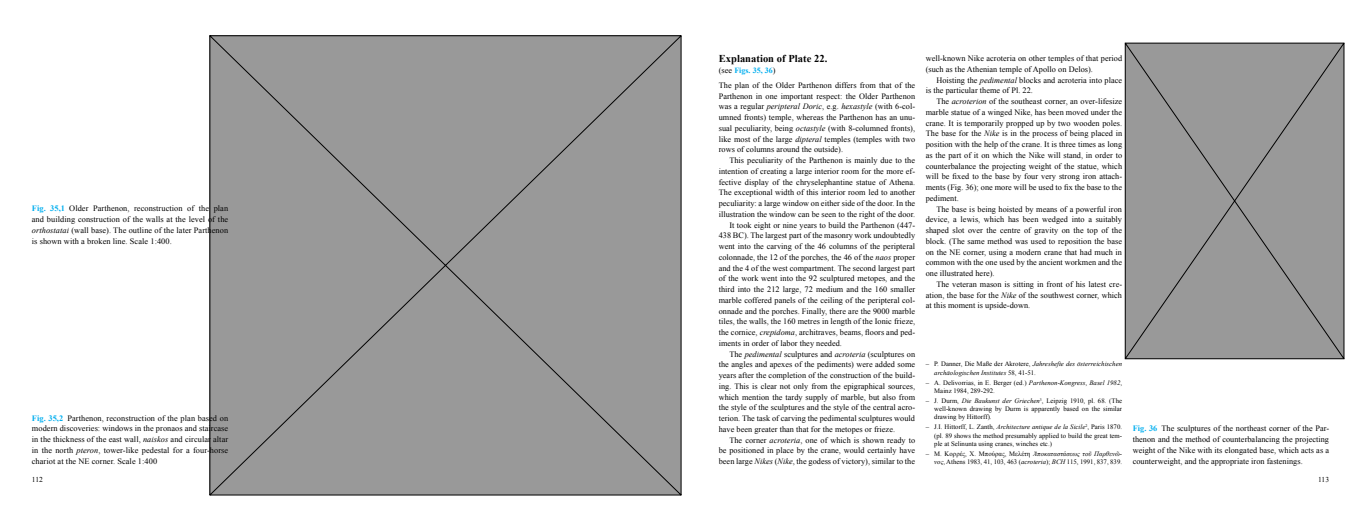
<style>
.page{position:relative;width:1361px;height:511px;background:#fff}
.page>*{position:absolute;margin:0;border:0;box-sizing:border-box;transform-origin:0 0}
.t1{font:700 10.5px "Times New Roman";letter-spacing:.005em;color:#000}
.t2{font:8.25px/10.7px "Times New Roman";letter-spacing:.005em;color:#000;text-align:justify}
.t3{font:700 7.95px "Times New Roman";letter-spacing:.005em;color:#00aeef}
.t4{font:7.5px "Times New Roman";letter-spacing:-.02em;color:#000}
.t5{font:6.75px/8.2px "Times New Roman";letter-spacing:.005em;color:#000;text-align:justify}
.t6{font:italic 6.75px/8.2px "Times New Roman";letter-spacing:.005em;color:#000}
.s1{font-weight:700;color:#00aeef}
.s2{font-style:italic}
.s3{font-weight:400;font-size:8.25px;color:#000}
.s4{font-style:normal}
</style>
<div class="page">
<div style="left:209px;top:35px;width:472px;height:460px;background:#999"></div>
<div style="left:1125px;top:43px;width:219px;height:316px;background:#999"></div>
<p class="t2" style="left:32px;top:202px;width:198px"><span class="s1">Fig. 35,1</span> Older Parthenon, reconstruction of the plan and building construction of the walls at the level of the <span class="s2">orthostatai</span> (wall base). The outline of the later Parthenon is shown with a broken line. Scale 1:400.</p>
<p class="t2" style="left:32px;top:412px;width:198px"><span class="s1">Fig. 35,2</span> Parthenon, reconstruction of the plan based on modern discoveries: windows in the pronaos and staircase in the thickness of the east wall, <span class="s2">naiskos</span> and circular altar in the north <span class="s2">pteron</span>, tower-like pedestal for a four-horse chariot at the NE corner. Scale 1:400</p>
<p class="t1" style="left:719px;top:52px;width:110px">Explanation of Plate 22.</p>
<p class="t3" style="left:719px;top:65px;width:58px"><span class="s3">(see</span> Figs. 35, 36<span class="s3">)</span></p>
<p class="t2" style="left:719px;top:80px;width:198px">The plan of the Older Parthenon differs from that of the Parthenon in one important respect: the Older Parthenon was a regular <span class="s2">peripteral Doric</span>, e.g. <span class="s2">hexastyle</span> (with 6-col&shy;umned fronts) temple, whereas the Parthenon has an unu&shy;sual peculiarity, being <span class="s2">octastyle</span> (with 8-columned fronts), like most of the large <span class="s2">dipteral</span> temples (temples with two rows of columns around the outside).</p>
<p class="t2" style="left:729px;top:155px;width:187px">This peculiarity of the Parthenon is mainly due to the</p>
<p class="t2" style="left:719px;top:165px;width:198px">intention of creating a large interior room for the more ef-</p>
<p class="t2" style="left:719px;top:176px;width:198px">fective display of the chryselephantine statue of Athena.</p>
<p class="t2" style="left:719px;top:187px;width:198px">The exceptional width of this interior room led to another</p>
<p class="t2" style="left:719px;top:198px;width:198px">peculiarity: a large window on either side of the door. In the</p>
<p class="t2" style="left:719px;top:208px;width:198px">illustration the window can be seen to the right of the door.</p>
<p class="t2" style="left:729px;top:219px;width:187px">It took eight or nine years to build the Parthenon (447-</p>
<p class="t2" style="left:719px;top:230px;width:198px">438 BC). The largest part of the masonry work undoubtedly</p>
<p class="t2" style="left:719px;top:241px;width:198px">went into the carving of the 46 columns of the peripteral</p>
<p class="t2" style="left:719px;top:251px;width:198px">colonnade, the 12 of the porches, the 46 of the <span class="s2">naos</span> proper</p>
<p class="t2" style="left:719px;top:262px;width:198px">and the 4 of the west compartment. The second largest part</p>
<p class="t2" style="left:719px;top:273px;width:198px">of the work went into the 92 sculptured metopes, and the</p>
<p class="t2" style="left:719px;top:283px;width:198px">third into the 212 large, 72 medium and the 160 smaller</p>
<p class="t2" style="left:719px;top:294px;width:198px">marble coffered panels of the ceiling of the peripteral col-</p>
<p class="t2" style="left:719px;top:305px;width:198px">onnade and the porches. Finally, there are the 9000 marble</p>
<p class="t2" style="left:719px;top:316px;width:198px">tiles, the walls, the 160 metres in length of the Ionic frieze,</p>
<p class="t2" style="left:719px;top:326px;width:198px">the cornice, <span class="s2">crepidoma</span>, architraves, beams, floors and ped-</p>
<p class="t2" style="left:719px;top:337px;width:125px">iments in order of labor they needed.</p>
<p class="t2" style="left:729px;top:348px;width:187px">The <span class="s2">pedimental</span> sculptures and <span class="s2">acroteria</span> (sculptures on</p>
<p class="t2" style="left:719px;top:359px;width:198px">the angles and apexes of the pediments) were added some</p>
<p class="t2" style="left:719px;top:369px;width:197px">years after the completion of the construction of the build-</p>
<p class="t2" style="left:719px;top:380px;width:198px">ing. This is clear not only from the epigraphical sources,</p>
<p class="t2" style="left:719px;top:391px;width:198px">which mention the tardy supply of marble, but also from</p>
<p class="t2" style="left:719px;top:402px;width:198px">the style of the sculptures and the style of the central acro-</p>
<p class="t2" style="left:719px;top:412px;width:198px">terion. The task of carving the pedimental sculptures would</p>
<p class="t2" style="left:719px;top:423px;width:178px">have been greater than that for the metopes or frieze.</p>
<p class="t2" style="left:729px;top:434px;width:187px">The corner <span class="s2">acroteria</span>, one of which is shown ready to</p>
<p class="t2" style="left:719px;top:444px;width:198px">be positioned in place by the crane, would certainly have</p>
<p class="t2" style="left:719px;top:455px;width:198px">been large <span class="s2">Nikes</span> (<span class="s2">Nike</span>, the godess of victory), similar to the</p>
<p class="t2" style="left:925px;top:53px;width:198px">well-known Nike acroteria on other temples of that period (such as the Athenian temple of Apollo on Delos).</p>
<p class="t2" style="left:925px;top:74px;width:198px;text-indent:11px">Hoisting the <span class="s2">pedimental</span> blocks and acroteria into place is the particular theme of Pl. 22.</p>
<p class="t2" style="left:925px;top:96px;width:198px;text-indent:11px">The <span class="s2">acroterion</span> of the southeast corner, an over-lifesize marble statue of a winged Nike, has been moved under the crane. It is temporarily propped up by two wooden poles.<br>The base for the <span class="s2">Nike</span> is in the process of being placed in position with the help of the crane. It is three times as long as the part of it on which the Nike will stand, in order to counterbalance the projecting weight of the statue, which will be fixed to the base by four very strong iron attach&shy;ments (Fig. 36); one more will be used to fix the base to the pediment.</p>
<p class="t2" style="left:925px;top:203px;width:198px;text-indent:11px">The base is being hoisted by means of a powerful iron device, a lewis, which has been wedged into a suitably shaped slot over the centre of gravity on the top of the block. (The same method was used to reposition the base on the NE corner, using a modern crane that had much in common with the one used by the ancient workmen and the one illustrated here).</p>
<p class="t2" style="left:925px;top:278px;width:198px;text-indent:11px">The veteran mason is sitting in front of his latest cre&shy;ation, the base for the <span class="s2">Nike</span> of the southwest corner, which at this moment is upside-down.</p>
<p class="t6" style="left:934px;top:359px;width:189px;text-indent:-9px"><span class="s4">‒ P. Danner, Die Maße der Akrotere,</span> Jahreshefte des österreichischen archäologischen Institutes <span class="s4">58, 41-51.</span></p>
<p class="t5" style="left:934px;top:378px;width:189px;text-indent:-9px">‒ A. Delivorrias, in E. Berger (ed.) <span class="s2">Parthenon-Kongress</span>, <span class="s2">Basel 1982</span>,<br>Mainz 1984, 289-292.</p>
<p class="t5" style="left:934px;top:396px;width:189px;text-indent:-8px">‒ J. Durm, <span class="s2">Die Baukunst der Griechen</span><sup>3</sup>, Leipzig 1910, pl. 68. (The well-known drawing by Durm is apparently based on the similar drawing by Hittorff).</p>
<p class="t5" style="left:934px;top:422px;width:189px;text-indent:-9px">‒ J.I. Hittorff, L. Zanth, <span class="s2">Architecture antique de la Sicile</span><sup>2</sup>, Paris 1870. (pl. 89 shows the method presumably applied to build the great tem&shy;ple at Selinunta using cranes, winches etc.)</p>
<p class="t5" style="left:926px;top:449px;width:198px;text-align:right">‒ Μ. Κορρές, X. Μπούρας, Μελέτη <span class="s2">Ἀποκαταστάσεως τοῦ Παρθενῶ&shy;νος</span>, Athens 1983, 41, 103, 463 (<span class="s2">acroteria</span>); <span class="s2">BCH</span> 115, 1991, 837, 839.</p>
<p class="t2" style="left:1132px;top:423px;width:198px"><span class="s1">Fig. 36</span> The sculptures of the northeast corner of the Par&shy;thenon and the method of counterbalancing the projecting weight of the Nike with its elongated base, which acts as a counterweight, and the appropriate iron fastenings.</p>
<p class="t4" style="left:32px;top:474px;width:12px">112</p>
<p class="t4" style="left:1318px;top:474px;width:12px">113</p>
</div>
